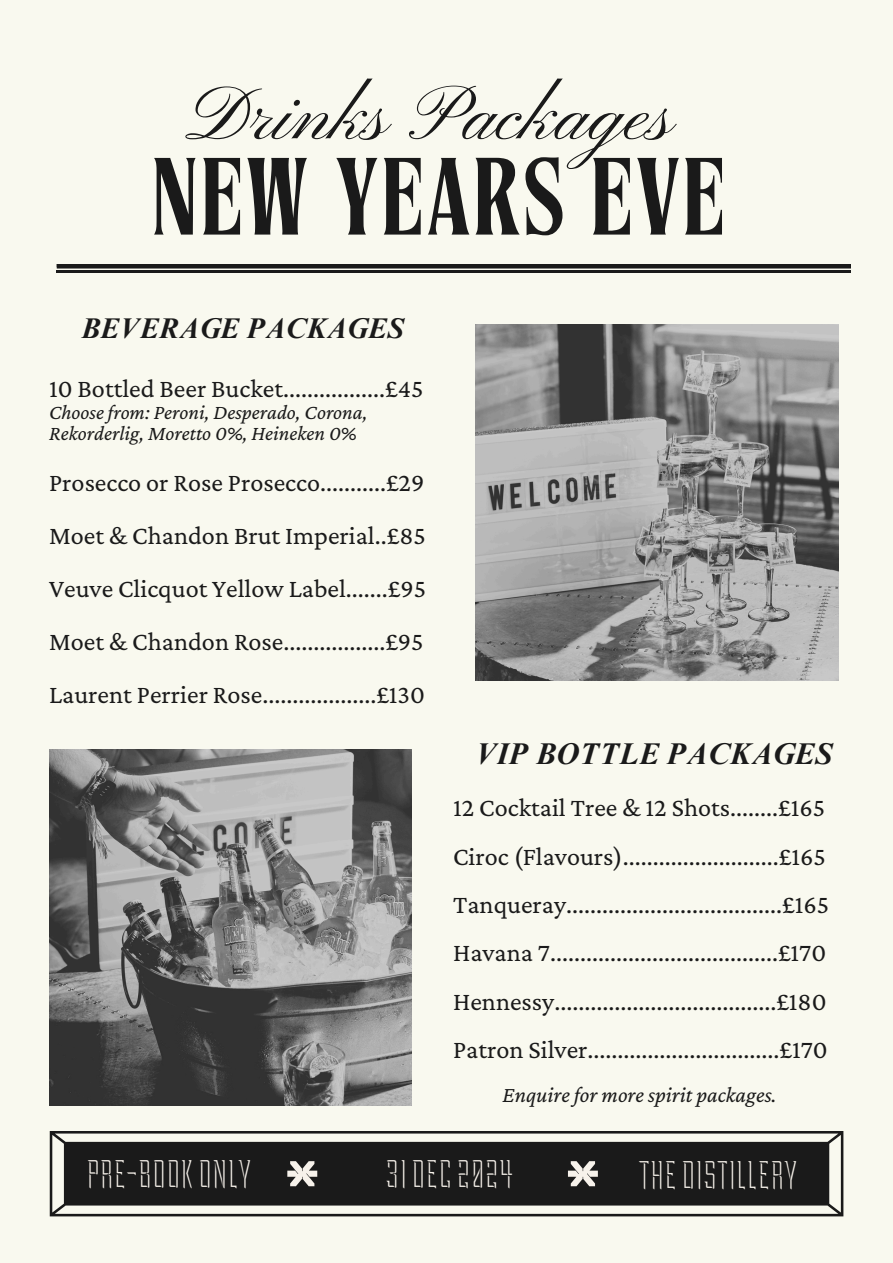
<style>
.page{position:relative;width:893px;height:1263px;background:#f9f9ef}
.page>*{position:absolute;margin:0;border:0;box-sizing:border-box;transform-origin:0 0}
.t1{font:109.5px "Tan Harmoni";letter-spacing:.02em;color:#1a1a1a}
.t2{font:77.85px "Pinyon Script";color:#1a1a1a}
.t3{font:41.85px "Duke Shadow";letter-spacing:.005em;color:#f7f2eb}
.t4{font:italic 700 30px "Times NRMT Pro";color:#1a1a1a}
.t5{font:italic 700 28.5px "Times NRMT Pro";color:#1a1a1a}
.t6{font:26.25px/48.4px "Crimson Pro";color:#1a1a1a}
.t7{font:italic 22.5px "Crimson Pro";color:#1a1a1a}
.t8{font:italic 21px/20.9px "Crimson Pro";color:#1a1a1a}
</style>
<div class="page">
<hr style="left:57px;top:270px;width:794px;height:3px;background:#1a1a1a">
<hr style="left:57px;top:264px;width:794px;height:4px;background:#1a1a1a">
<img style="left:476px;top:324px;width:362px;height:356px">
<img style="left:49px;top:749px;width:362px;height:356px">
<svg style="left:50px;top:1131px;width:793px;height:85px;fill:#1a1a1a"></svg>
<svg style="left:287px;top:1161px;width:30px;height:25px"></svg>
<svg style="left:568px;top:1161px;width:30px;height:29px"></svg>
<h5 class="t2" style="left:187px;top:72px;width:490px">Drinks Packages</h5>
<h5 class="t1" style="left:152px;top:157px;width:575px">NEW YEARS EVE</h5>
<p class="t5" style="left:81px;top:318px;width:324px">BEVERAGE PACKAGES</p>
<h1 class="t6" style="left:49px;top:364px;width:376px">10 Bottled Beer Bucket.................£45</h1>
<p class="t8" style="left:49px;top:401px;width:320px">Choosefrom: Peroni, Desperado, Corona,<br>Rekorderlig, Moretto 0%, Heineken 0%</p>
<h4 class="t6" style="left:49px;top:458px;width:377px">Prosecco or Rose Prosecco...........£29</h4>
<p class="t6" style="left:49px;top:511px;width:378px">Moet &amp; Chandon Brut Imperial..£85</p>
<p class="t6" style="left:49px;top:564px;width:378px">Veuve Clicquot Yellow Label.......£95</p>
<h5 class="t6" style="left:49px;top:617px;width:376px">Moet &amp; Chandon Rose.................£95</h5>
<h5 class="t6" style="left:49px;top:670px;width:377px">Laurent Perrier Rose...................£130</h5>
<h5 class="t4" style="left:475px;top:743px;width:359px">VIP BOTTLE PACKAGES</h5>
<h2 class="t6" style="left:453px;top:783px;width:377px">12 Cocktail Tree &amp; 12 Shots........£165<br>Ciroc (Flavours)..........................£165<br>Tanqueray....................................£165<br>Havana 7......................................£170<br>Hennessy.....................................£180<br>Patron Silver................................£170</h2>
<h2 class="t7" style="left:502px;top:1082px;width:276px">Enquire for more spirit packages.</h2>
<p class="t3" style="left:86px;top:1150px;width:167px">PRE-BOOKONLY</p>
<h5 class="t3" style="left:384px;top:1150px;width:129px">31DEC2024</h5>
<h4 class="t3" style="left:638px;top:1151px;width:160px">THEDISTILLERY</h4>
</div>
